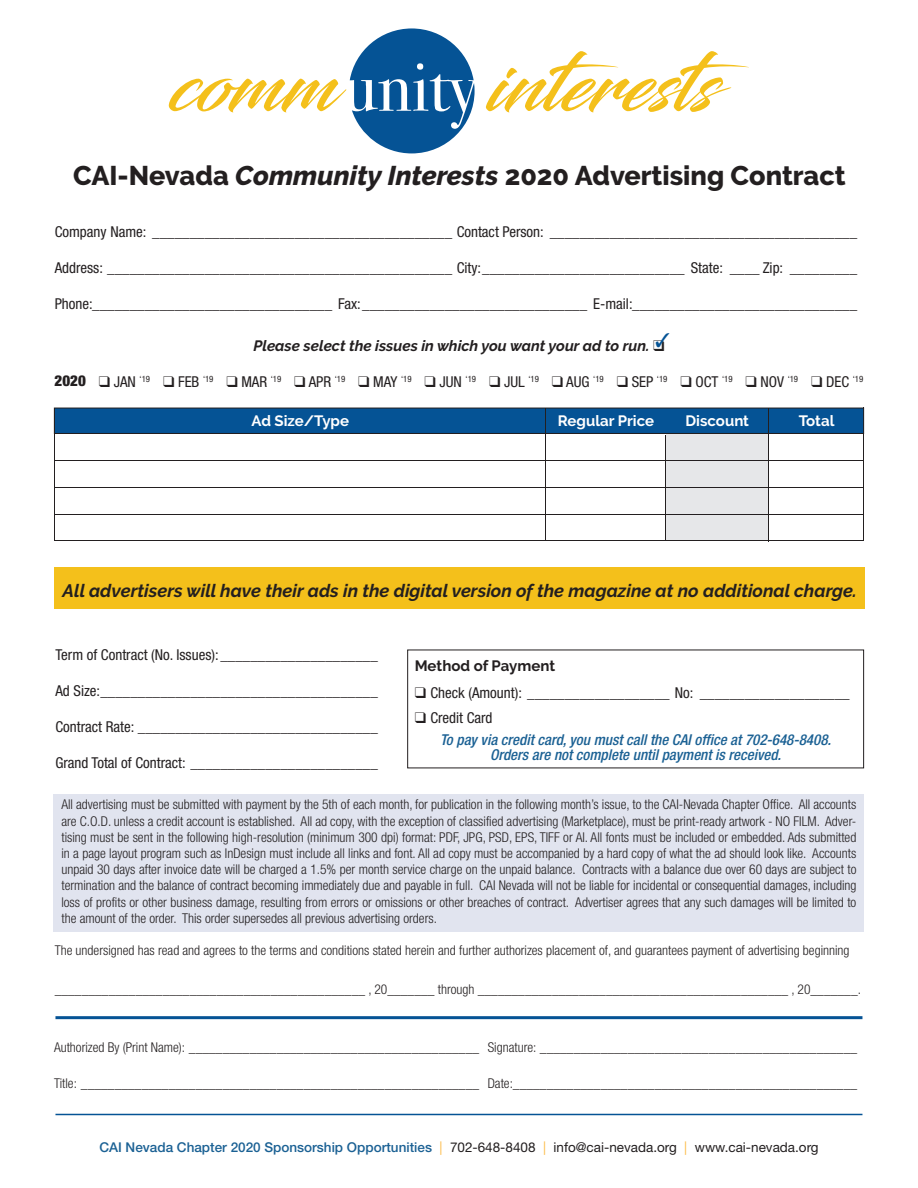
<style>
.page{position:relative;width:918px;height:1188px;background:#fff}
.page>*{position:absolute;margin:0;border:0;box-sizing:border-box;transform-origin:0 0}
.t1{font:80.85px "Blacksword";color:#f4c01b}
.t2{font:800 27px "Raleway";color:#231f20}
.t3{font:italic 700 18px "Raleway";color:#231f20}
.t4{font:condensed 15px "Helvetica Neue LT Std";color:#231f20}
.t5{font:italic 500 condensed 15px "Helvetica Neue LT Std";color:#1b6194}
.t6{font:italic 700 15px "Raleway";color:#231f20}
.t7{font:700 15px "Raleway";color:#fff}
.t8{font:700 15px "Raleway";color:#231f20}
.t9{font:900 condensed 15px "Helvetica Neue LT Std";color:#231f20}
.t10{font:300 condensed 13.5px/16.2px "Helvetica Neue LT Std";color:#231f20;text-align:justify}
.t11{font:13.5px "Helvetica Neue LT Std";color:#231f20}
.s1{font-style:italic}
.s2{font-weight:500;color:#1b6194}
.s3{color:#fdbc4a}
</style>
<div class="page">
<div style="left:54px;top:794px;width:810px;height:138px;background:#e1e4ef"></div>
<hr style="left:863px;top:408px;width:1px;height:133px;background:#231f20">
<div style="left:54px;top:408px;width:810px;height:25px;background:#055395"></div>
<div style="left:54px;top:408px;width:810px;height:26px;border:1px solid #231f20"></div>
<div style="left:666px;top:434px;width:103px;height:27px;background:#e6e7e9"></div>
<div style="left:666px;top:461px;width:103px;height:26px;background:#e6e7e9"></div>
<div style="left:666px;top:487px;width:103px;height:27px;background:#e6e7e9"></div>
<div style="left:666px;top:514px;width:103px;height:27px;background:#e6e7e9"></div>
<hr style="left:54px;top:410px;width:1px;height:130px;background:#231f20">
<hr style="left:546px;top:408px;width:1px;height:132px;background:#231f20">
<hr style="left:768px;top:408px;width:1px;height:133px;background:#231f20">
<hr style="left:54px;top:460px;width:809px;height:1px;background:#231f20">
<hr style="left:54px;top:487px;width:809px;height:1px;background:#231f20">
<hr style="left:54px;top:514px;width:809px;height:1px;background:#231f20">
<hr style="left:54px;top:540px;width:809px;height:1px;background:#231f20">
<hr style="left:55px;top:1016px;width:807px;height:3px;background:#055395">
<hr style="left:55px;top:1114px;width:807px;height:1px;background:#055395">
<div style="left:55px;top:567px;width:810px;height:42px;background:#f4c01b"></div>
<svg style="left:350px;top:28px;width:125px;height:125px"></svg>
<h1 class="t1" style="left:170px;top:35px;width:168px">comm</h1>
<h1 class="t1" style="left:488px;top:35px;width:264px">interests</h1>
<p class="t2" style="left:73px;top:160px;width:774px">CAI-Nevada <span class="s1">Community Interests</span> 2020 Advertising Contract</p>
<p class="t4" style="left:55px;top:223px;width:804px">Company Name: ________________________________________ Contact Person: _________________________________________</p>
<p class="t4" style="left:55px;top:259px;width:804px">Address: ______________________________________________ City:___________________________ State: ____ Zip: _________</p>
<p class="t4" style="left:55px;top:295px;width:804px">Phone:________________________________ Fax:______________________________ E-mail:______________________________</p>
<p class="t6" style="left:253px;top:337px;width:413px">Please select the issues in which you want your ad to run. ❑</p>
<p class="t9" style="left:55px;top:371px;width:33px">2020</p>
<p class="t4" style="left:99px;top:373px;width:53px">❑ JAN <sup>‘19</sup></p>
<p class="t4" style="left:163px;top:373px;width:52px">❑ FEB <sup>‘19</sup></p>
<p class="t4" style="left:226px;top:373px;width:56px">❑ MAR <sup>‘19</sup></p>
<p class="t4" style="left:294px;top:373px;width:53px">❑ APR <sup>‘19</sup></p>
<p class="t4" style="left:358px;top:373px;width:55px">❑ MAY <sup>‘19</sup></p>
<p class="t4" style="left:424px;top:373px;width:53px">❑ JUN <sup>‘19</sup></p>
<p class="t4" style="left:489px;top:373px;width:51px">❑ JUL <sup>‘19</sup></p>
<p class="t4" style="left:552px;top:373px;width:53px">❑ AUG <sup>‘19</sup></p>
<p class="t4" style="left:617px;top:373px;width:52px">❑ SEP <sup>‘19</sup></p>
<p class="t4" style="left:680px;top:373px;width:54px">❑ OCT <sup>‘19</sup></p>
<p class="t4" style="left:746px;top:373px;width:54px">❑ NOV <sup>‘19</sup></p>
<p class="t4" style="left:811px;top:373px;width:54px">❑ DEC <sup>‘19</sup></p>
<p class="t7" style="left:252px;top:412px;width:99px">Ad Size/Type</p>
<p class="t7" style="left:558px;top:412px;width:98px">Regular Price</p>
<p class="t7" style="left:686px;top:412px;width:65px">Discount</p>
<p class="t7" style="left:799px;top:412px;width:37px">Total</p>
<p class="t3" style="left:63px;top:580px;width:796px">All advertisers will have their ads in the digital version of the magazine at no additional charge.</p>
<p class="t4" style="left:55px;top:646px;width:324px">Term of Contract (No. Issues):_____________________</p>
<p class="t4" style="left:55px;top:682px;width:324px">Ad Size:_____________________________________</p>
<p class="t4" style="left:55px;top:718px;width:324px">Contract Rate: ________________________________</p>
<p class="t4" style="left:55px;top:754px;width:324px">Grand Total of Contract: _________________________</p>
<p class="t8" style="left:415px;top:657px;width:142px">Method of Payment</p>
<p class="t4" style="left:415px;top:684px;width:436px">❑ Check (Amount): ___________________ No: ____________________</p>
<p class="t4" style="left:415px;top:709px;width:79px">❑ Credit Card</p>
<p class="t5" style="left:440px;top:730px;width:393px">To pay via credit card, you must call the CAI office at 702-648-8408.</p>
<p class="t5" style="left:490px;top:745px;width:293px">Orders are not complete until payment is received.</p>
<p class="t10" style="left:61px;top:796px;width:797px">All advertising must be submitted with payment by the 5th of each month, for publication in the following month’s issue, to the CAI-Nevada Chapter Office. All accounts are C.O.D. unless a credit account is established. All ad copy, with the exception of classified advertising (Marketplace), must be print-ready artwork - NO FILM. Adver&shy;tising must be sent in the following high-resolution (minimum 300 dpi) format: PDF, JPG, PSD, EPS, TIFF or AI. All fonts must be included or embedded. Ads submitted in a page layout program such as InDesign must include all links and font. All ad copy must be accompanied by a hard copy of what the ad should look like. Accounts unpaid 30 days after invoice date will be charged a 1.5% per month service charge on the unpaid balance. Contracts with a balance due over 60 days are subject to termination and the balance of contract becoming immediately due and payable in full. CAI Nevada will not be liable for incidental or consequential damages, including loss of profits or other business damage, resulting from errors or omissions or other breaches of contract. Advertiser agrees that any such damages will be limited to the amount of the order. This order supersedes all previous advertising orders.</p>
<p class="t10" style="left:55px;top:942px;width:796px">The undersigned has read and agrees to the terms and conditions stated herein and further authorizes placement of, and guarantees payment of advertising beginning</p>
<p class="t10" style="left:55px;top:981px;width:808px">______________________________________________ , 20_______ through ______________________________________________ , 20_______.</p>
<p class="t10" style="left:54px;top:1039px;width:805px">Authorized By (Print Name): ___________________________________________ Signature: _______________________________________________</p>
<p class="t10" style="left:54px;top:1075px;width:805px">Title: ___________________________________________________________ Date:___________________________________________________</p>
<p class="t11" style="left:99px;top:1139px;width:721px"><span class="s2">CAI Nevada Chapter 2020 Sponsorship Opportunities</span> <span class="s3">|</span> 702-648-8408 <span class="s3">|</span> info@cai-nevada.org <span class="s3">|</span> www.cai-nevada.org</p>
</div>
